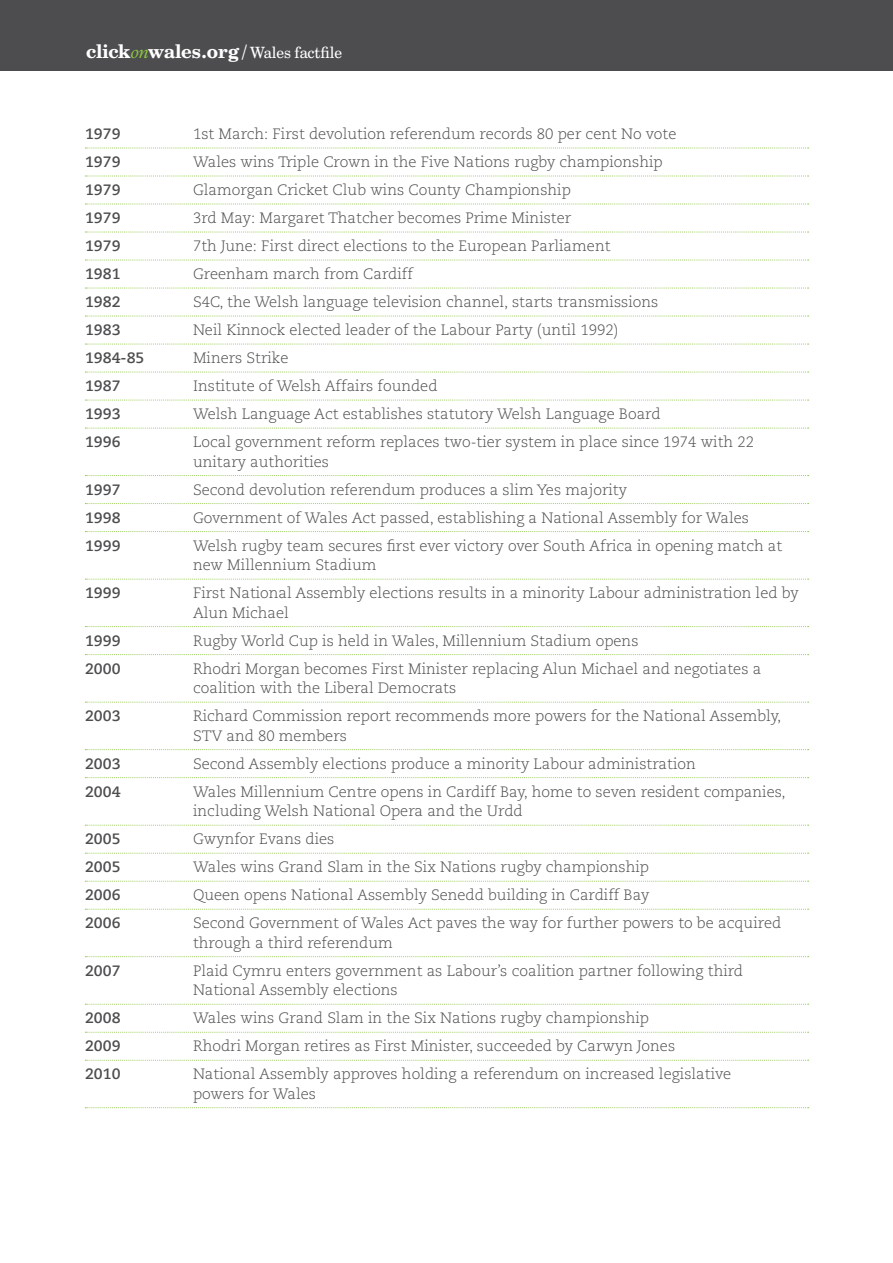
<style>
.page{position:relative;width:893px;height:1263px;background:#fff}
.page>*{position:absolute;margin:0;border:0;box-sizing:border-box;transform-origin:0 0}
.t1{font:700 18.6px "Century Schoolbook BT";letter-spacing:-.02em;color:#fff}
.t2{font:300 15px/19.5px "Caecilia";color:#4d4d4f}
.t3{font:700 15px "Caecilia";color:#4d4d4f}
.s1{font-family:"M Plantin";font-weight:400;font-style:italic;color:#8cc63f}
.s2{font-weight:400;font-size:15.6px}
</style>
<div class="page">
<svg style="left:85px;top:148px;width:724px;height:1px"></svg>
<svg style="left:85px;top:176px;width:724px;height:1px"></svg>
<svg style="left:85px;top:204px;width:724px;height:1px"></svg>
<svg style="left:85px;top:232px;width:724px;height:1px"></svg>
<svg style="left:85px;top:260px;width:724px;height:1px"></svg>
<svg style="left:85px;top:288px;width:724px;height:1px"></svg>
<svg style="left:85px;top:316px;width:724px;height:1px"></svg>
<svg style="left:85px;top:344px;width:724px;height:1px"></svg>
<svg style="left:85px;top:372px;width:724px;height:1px"></svg>
<svg style="left:85px;top:400px;width:724px;height:1px"></svg>
<svg style="left:85px;top:428px;width:724px;height:1px"></svg>
<svg style="left:85px;top:475px;width:724px;height:1px"></svg>
<svg style="left:85px;top:503px;width:724px;height:1px"></svg>
<svg style="left:85px;top:531px;width:724px;height:1px"></svg>
<svg style="left:85px;top:579px;width:724px;height:1px"></svg>
<svg style="left:85px;top:626px;width:724px;height:1px"></svg>
<svg style="left:85px;top:654px;width:724px;height:1px"></svg>
<svg style="left:85px;top:702px;width:724px;height:1px"></svg>
<svg style="left:85px;top:749px;width:724px;height:1px"></svg>
<svg style="left:85px;top:777px;width:724px;height:1px"></svg>
<svg style="left:85px;top:825px;width:724px;height:1px"></svg>
<svg style="left:85px;top:853px;width:724px;height:1px"></svg>
<svg style="left:85px;top:881px;width:724px;height:1px"></svg>
<svg style="left:85px;top:909px;width:724px;height:1px"></svg>
<svg style="left:85px;top:956px;width:724px;height:1px"></svg>
<svg style="left:85px;top:1004px;width:724px;height:1px"></svg>
<svg style="left:85px;top:1032px;width:724px;height:1px"></svg>
<svg style="left:85px;top:1060px;width:724px;height:1px"></svg>
<svg style="left:85px;top:1107px;width:724px;height:1px"></svg>
<div style="left:0;top:0;width:893px;height:70px;background:#4d4d4f"></div>
<p class="t1" style="left:86px;top:39px;width:257px">click<span class="s1">on</span>wales.org / <span class="s2">Wales factfile</span></p>
<p class="t3" style="left:85px;top:125px;width:37px">1979</p>
<p class="t2" style="left:193px;top:125px;width:485px">1st March: First devolution referendum records 80 per cent No vote</p>
<p class="t3" style="left:85px;top:153px;width:37px">1979</p>
<p class="t2" style="left:193px;top:153px;width:471px">Wales wins Triple Crown in the Five Nations rugby championship</p>
<p class="t3" style="left:85px;top:181px;width:37px">1979</p>
<p class="t2" style="left:193px;top:181px;width:379px">Glamorgan Cricket Club wins County Championship</p>
<p class="t3" style="left:85px;top:209px;width:37px">1979</p>
<p class="t2" style="left:193px;top:209px;width:380px">3rd May: Margaret Thatcher becomes Prime Minister</p>
<p class="t3" style="left:85px;top:237px;width:37px">1979</p>
<p class="t2" style="left:193px;top:237px;width:419px">7th June: First direct elections to the European Parliament</p>
<p class="t3" style="left:85px;top:265px;width:37px">1981</p>
<p class="t2" style="left:193px;top:265px;width:221px">Greenham march from Cardiff</p>
<p class="t3" style="left:85px;top:293px;width:37px">1982</p>
<p class="t2" style="left:193px;top:293px;width:467px">S4C, the Welsh language television channel, starts transmissions</p>
<p class="t3" style="left:85px;top:321px;width:37px">1983</p>
<p class="t2" style="left:193px;top:321px;width:427px">Neil Kinnock elected leader of the Labour Party (until 1992)</p>
<p class="t3" style="left:85px;top:349px;width:61px">1984-85</p>
<p class="t2" style="left:193px;top:349px;width:97px">Miners Strike</p>
<p class="t3" style="left:85px;top:377px;width:37px">1987</p>
<p class="t2" style="left:193px;top:377px;width:246px">Institute of Welsh Affairs founded</p>
<p class="t3" style="left:85px;top:405px;width:37px">1993</p>
<p class="t2" style="left:193px;top:405px;width:469px">Welsh Language Act establishes statutory Welsh Language Board</p>
<p class="t3" style="left:85px;top:433px;width:37px">1996</p>
<p class="t2" style="left:193px;top:433px;width:562px">Local government reform replaces two-tier system in place since 1974 with 22 unitary authorities</p>
<p class="t3" style="left:85px;top:481px;width:37px">1997</p>
<p class="t2" style="left:193px;top:480px;width:435px">Second devolution referendum produces a slim Yes majority</p>
<p class="t3" style="left:85px;top:509px;width:37px">1998</p>
<p class="t2" style="left:193px;top:508px;width:557px">Government of Wales Act passed, establishing a National Assembly for Wales</p>
<p class="t3" style="left:85px;top:537px;width:37px">1999</p>
<p class="t2" style="left:193px;top:536px;width:591px">Welsh rugby team secures first ever victory over South Africa in opening match at new Millennium Stadium</p>
<p class="t3" style="left:85px;top:584px;width:37px">1999</p>
<p class="t2" style="left:193px;top:584px;width:607px">First National Assembly elections results in a minority Labour administration led by<br>Alun Michael</p>
<p class="t3" style="left:85px;top:632px;width:37px">1999</p>
<p class="t2" style="left:193px;top:631px;width:447px">Rugby World Cup is held in Wales, Millennium Stadium opens</p>
<p class="t3" style="left:85px;top:660px;width:37px">2000</p>
<p class="t2" style="left:193px;top:659px;width:570px">Rhodri Morgan becomes First Minister replacing Alun Michael and negotiates a coalition with the Liberal Democrats</p>
<p class="t3" style="left:85px;top:707px;width:37px">2003</p>
<p class="t2" style="left:193px;top:707px;width:590px">Richard Commission report recommends more powers for the National Assembly,<br>STV and 80 members</p>
<p class="t3" style="left:85px;top:755px;width:37px">2003</p>
<p class="t2" style="left:193px;top:754px;width:504px">Second Assembly elections produce a minority Labour administration</p>
<p class="t3" style="left:85px;top:783px;width:37px">2004</p>
<p class="t2" style="left:193px;top:782px;width:594px">Wales Millennium Centre opens in Cardiff Bay, home to seven resident companies, including Welsh National Opera and the Urdd</p>
<p class="t3" style="left:85px;top:830px;width:37px">2005</p>
<p class="t2" style="left:193px;top:830px;width:143px">Gwynfor Evans dies</p>
<p class="t3" style="left:85px;top:858px;width:37px">2005</p>
<p class="t2" style="left:193px;top:858px;width:457px">Wales wins Grand Slam in the Six Nations rugby championship</p>
<p class="t3" style="left:85px;top:886px;width:37px">2006</p>
<p class="t2" style="left:193px;top:886px;width:458px">Queen opens National Assembly Senedd building in Cardiff Bay</p>
<p class="t3" style="left:85px;top:914px;width:37px">2006</p>
<p class="t2" style="left:193px;top:914px;width:590px">Second Government of Wales Act paves the way for further powers to be acquired through a third referendum</p>
<p class="t3" style="left:85px;top:962px;width:37px">2007</p>
<p class="t2" style="left:193px;top:961px;width:552px">Plaid Cymru enters government as Labour’s coalition partner following third<br>National Assembly elections</p>
<p class="t3" style="left:85px;top:1009px;width:37px">2008</p>
<p class="t2" style="left:193px;top:1009px;width:457px">Wales wins Grand Slam in the Six Nations rugby championship</p>
<p class="t3" style="left:85px;top:1037px;width:37px">2009</p>
<p class="t2" style="left:193px;top:1037px;width:484px">Rhodri Morgan retires as First Minister, succeeded by Carwyn Jones</p>
<p class="t3" style="left:85px;top:1065px;width:37px">2010</p>
<p class="t2" style="left:193px;top:1065px;width:540px">National Assembly approves holding a referendum on increased legislative powers for Wales</p>
</div>
